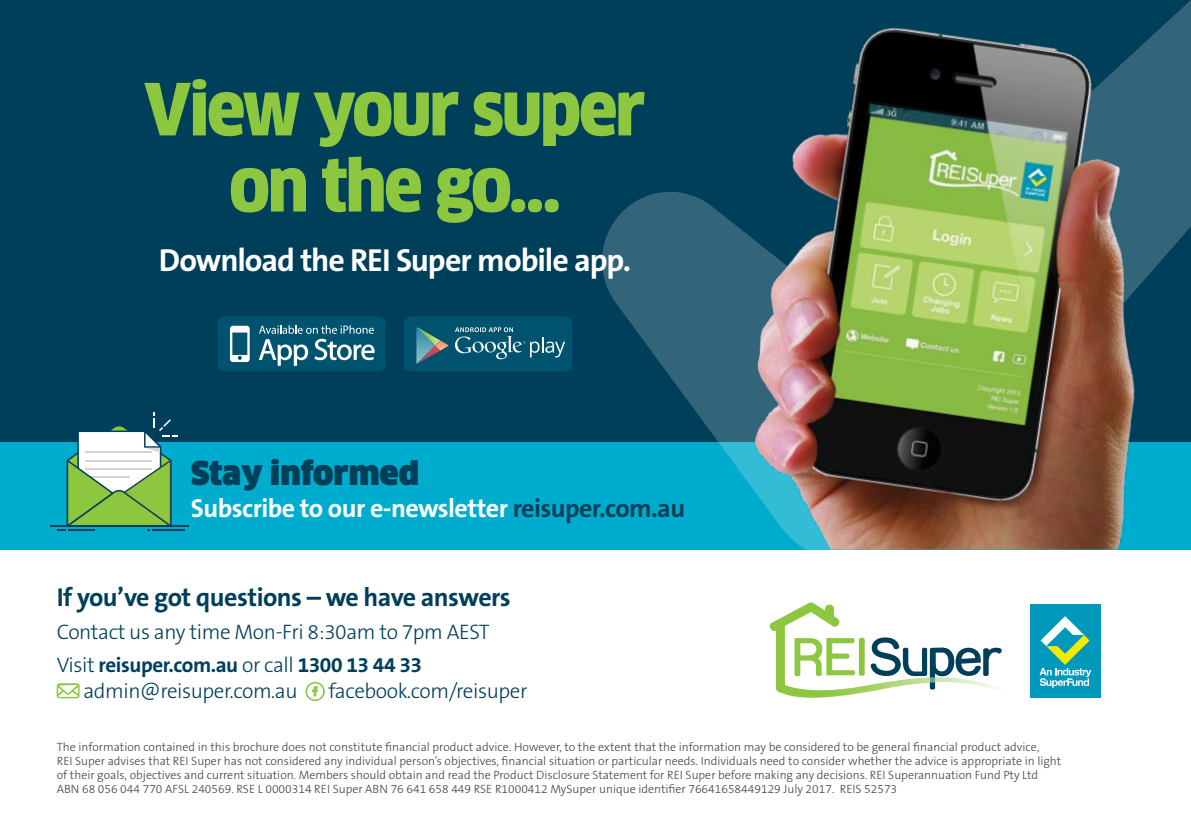
<style>
.page{position:relative;width:1191px;height:823px;background:#fff}
.page>*{position:absolute;margin:0;border:0;box-sizing:border-box;transform-origin:0 0}
.t1{font:900 70px/76px "Clan Offc Narr";letter-spacing:-.035em;color:#8dc63f;text-align:center}
.t2{font:700 32px "The Sans B W7";letter-spacing:-.035em;color:#fff}
.t3{font:900 32px "Clan OT";color:#003f5a}
.t4{font:700 26px "The Sans B W7";letter-spacing:-.02em;color:#fff}
.t5{font:700 26px "The Sans B W7";letter-spacing:-.02em;color:#003f5a}
.t6{font:300 21px "The Sans B W3";letter-spacing:-.02em;color:#003f5a}
.t7{font:700 21px "The Sans B W7";letter-spacing:-.02em;color:#003f5a}
.t8{font:300 12px/14px "The Sans B W3";color:#414042}
.s1{color:#003f5a}
.s2{font-family:"The Sans B W3";font-weight:300}
</style>
<div class="page">
<div style="left:0;top:0;width:1191px;height:530px;background:#003f5a"></div>
<div style="left:0;top:442px;width:1191px;height:107px;background:#00accd"></div>
<svg style="left:56px;top:683px;width:24px;height:15px"></svg>
<svg style="left:312px;top:686px;width:6px;height:10px"></svg>
<div style="left:305px;top:681px;width:20px;height:19px;border:2px solid #8dc63f;border-radius:50%"></div>
<div style="left:218px;top:316px;width:168px;height:55px;background:#00536e;border-radius:7px"></div>
<svg style="left:230px;top:325px;width:20px;height:37px"></svg>
<svg style="left:259px;top:325px;width:116px;height:40px"></svg>
<div style="left:404px;top:316px;width:168px;height:55px;background:#00536e;border-radius:7px"></div>
<svg style="left:416px;top:327px;width:32px;height:36px"></svg>
<svg style="left:455px;top:327px;width:110px;height:32px"></svg>
<hr style="left:152px;top:528px;width:32px;height:2px;background:#003f5a">
<svg style="left:57px;top:412px;width:121px;height:118px"></svg>
<svg style="left:600px;top:0;width:591px;height:550px"></svg>
<img style="left:729px;top:1px;width:417px;height:548px">
<hr style="left:50px;top:525px;width:138px;height:1px;background:#003f5a">
<div style="left:1029px;top:604px;width:71px;height:93px;background:#0098bb"></div>
<svg style="left:1039px;top:616px;width:52px;height:71px"></svg>
<img style="left:778px;top:685px;width:105px;height:12px">
<svg style="left:769px;top:602px;width:95px;height:89px"></svg>
<svg style="left:870px;top:637px;width:131px;height:52px"></svg>
<h1 class="t1" style="left:144px;top:72px;width:502px">View your super on the go...</h1>
<h2 class="t2" style="left:159px;top:239px;width:474px">Download the REI Super mobile app.</h2>
<h2 class="t3" style="left:191px;top:455px;width:230px">Stay informed</h2>
<h3 class="t4" style="left:191px;top:491px;width:496px">Subscribe to our e-newsletter <span class="s1">reisuper.com.au</span></h3>
<h3 class="t5" style="left:57px;top:580px;width:455px">If you’ve got questions – we have answers</h3>
<h3 class="t6" style="left:57px;top:618px;width:434px">Contact us any time Mon-Fri 8:30am to 7pm AEST</h3>
<h3 class="t7" style="left:57px;top:651px;width:367px"><span class="s2">Visit</span> reisuper.com.au <span class="s2">or call</span> 1300 13 44 33</h3>
<h3 class="t6" style="left:83px;top:677px;width:216px">admin@reisuper.com.au</h3>
<h3 class="t6" style="left:328px;top:677px;width:200px">facebook.com/reisuper</h3>
<p class="t8" style="left:57px;top:739px;width:1006px">The information contained in this brochure does not constitute financial product advice. However, to the extent that the information may be considered to be general financial product advice,<br>REI Super advises that REI Super has not considered any individual person’s objectives, financial situation or particular needs. Individuals need to consider whether the advice is appropriate in light of their goals, objectives and current situation. Members should obtain and read the Product Disclosure Statement for REI Super before making any decisions. REI Superannuation Fund Pty Ltd ABN 68 056 044 770 AFSL 240569. RSE L 0000314 REI Super ABN 76 641 658 449 RSE R1000412 MySuper unique identifier 76641658449129 July 2017. REIS 52573</p>
</div>
